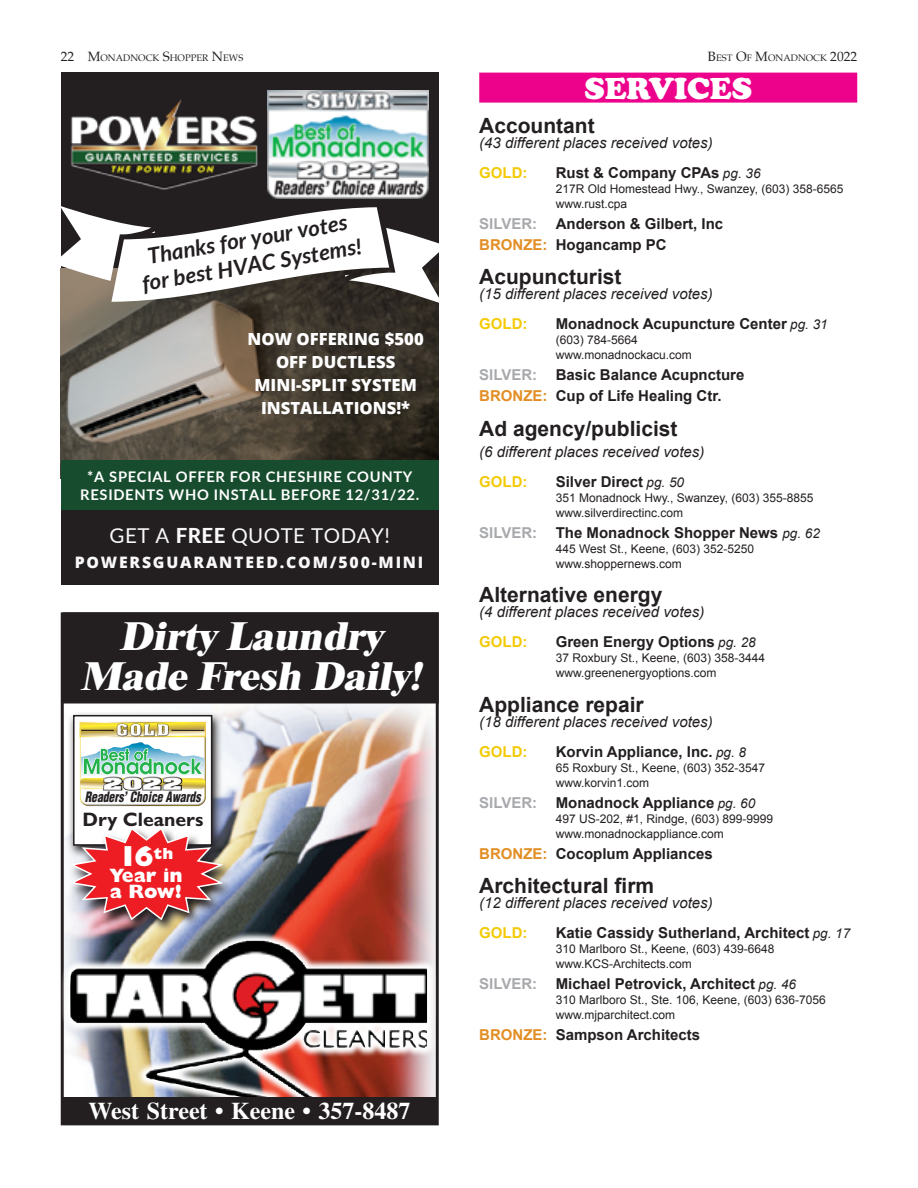
<style>
.page{position:relative;width:918px;height:1188px;background:#fff}
.page>*{position:absolute;margin:0;border:0;box-sizing:border-box;transform-origin:0 0}
.t1{font:italic 800 39px/39.8px "Times";color:#fff;text-align:center;scale:1.06 1}
.t2{font:30px "Cooper Black Std";color:#fff}
.t3{font:800 29.1px "Gill Sans";color:#fff}
.t4{font:700 24px "Times";color:#fff}
.t5{font:italic 700 22.2px/26.1px "Lato";color:#231f20;text-align:center}
.t6{font:700 21px "Arial";color:#231f20}
.t7{font:20.55px "Lato";letter-spacing:.025em;color:#faf9f9}
.t8{font:700 19.5px "Gill Sans";color:#231f20}
.t9{font:800 19.5px/16.2px "Gill Sans";color:#fff}
.t10{font:800 16.65px/23.1px "Open Sans";color:#fff;text-align:center}
.t11{font:800 15.75px "Open Sans";letter-spacing:.115em;color:#faf9f9}
.t12{font:700 15px/21px "Arial";color:#231f20}
.t13{font:italic 15px "Arial";color:#231f20}
.t14{font:700 15px "Arial";color:#f4ca05}
.t15{font:700 14.7px/18px "Lato";letter-spacing:.045em;color:#fff;text-align:center}
.t16{font:italic 900 condensed 14.1px "Helvetica";color:#231f20;scale:.83 1}
.t17{font:700 14.1px "Aachen";color:#fff;scale:2 1}
.t18{font:12px/15px "Arial";color:#231f20}
.t19{font:9.45px "Palatino";color:#231f20}
.s1{font-size:13.5px}
.s2{font-weight:400;font-style:italic;font-size:13.5px}
.s3{color:#a8a9ad}
.s4{color:#e28e25}
.s5{font-weight:800}
</style>
<div class="page">
<div style="left:479px;top:73px;width:378px;height:30px;background:#ed028c"></div>
<div style="left:61px;top:72px;width:378px;height:513px;background:#231f20"></div>
<img style="left:61px;top:304px;width:378px;height:157px">
<div style="left:61px;top:461px;width:378px;height:49px;background:#174d2e"></div>
<img style="left:71px;top:99px;width:187px;height:91px">
<img style="left:267px;top:90px;width:161px;height:108px">
<svg style="left:61px;top:206px;width:378px;height:98px"></svg>
<img style="left:65px;top:704px;width:369px;height:227px">
<div style="left:64px;top:613px;width:374px;height:90px;background:#231f20"></div>
<div style="left:63px;top:612px;width:376px;height:92px;border:2px solid #231f20"></div>
<svg style="left:67px;top:711px;width:155px;height:115px"></svg>
<div style="left:74px;top:716px;width:138px;height:129px;background:#fff"></div>
<div style="left:73px;top:715px;width:139px;height:131px;border:2px solid #231f20"></div>
<svg style="left:67px;top:827px;width:167px;height:104px;background:#a49b9a"></svg>
<img style="left:67px;top:826px;width:159px;height:95px">
<svg style="left:61px;top:931px;width:376px;height:177px"></svg>
<img style="left:69px;top:941px;width:246px;height:156px">
<div style="left:64px;top:1097px;width:372px;height:28px;background:#231f20"></div>
<div style="left:80px;top:724px;width:126px;height:82px;background:#231f20;opacity:.55"></div>
<svg style="left:80px;top:722px;width:125px;height:46px"></svg>
<svg style="left:80px;top:768px;width:126px;height:29px"></svg>
<div style="left:101px;top:775px;width:82px;height:16px;background:#fff;opacity:.75"></div>
<div style="left:101px;top:779px;width:83px;height:14px;background:#231f20;opacity:.75"></div>
<p class="t19" style="left:61px;top:50px;width:184px"><span class="s1">22 M</span>ONADNOCK <span class="s1">S</span>HOPPER <span class="s1">N</span>EWS</p>
<p class="t19" style="left:708px;top:50px;width:151px"><span class="s1">B</span>EST <span class="s1">O</span>F <span class="s1">M</span>ONADNOCK <span class="s1">2022</span></p>
<h2 class="t2" style="left:584px;top:70px;width:169px">SERVICES</h2>
<h3 class="t6" style="left:479px;top:111px;width:117px">Accountant</h3>
<p class="t13" style="left:479px;top:133px;width:235px">(43 different places received votes)</p>
<p class="t14" style="left:479px;top:162px;width:50px">GOLD:</p>
<p class="t12" style="left:556px;top:162px;width:206px">Rust &amp; Company CPAs <span class="s2">pg. 36</span></p>
<p class="t18" style="left:556px;top:181px;width:289px">217R Old Homestead Hwy., Swanzey, (603) 358-6565 www.rust.cpa</p>
<p class="t12" style="left:479px;top:213px;width:246px"><span class="s3">SILVER:</span> Anderson &amp; Gilbert, Inc<br><span class="s4">BRONZE:</span> Hogancamp PC</p>
<h3 class="t6" style="left:479px;top:263px;width:144px">Acupuncturist</h3>
<p class="t13" style="left:479px;top:284px;width:235px">(15 different places received votes)</p>
<p class="t14" style="left:479px;top:314px;width:50px">GOLD:</p>
<p class="t12" style="left:556px;top:314px;width:273px">Monadnock Acupuncture Center <span class="s2">pg. 31</span></p>
<p class="t18" style="left:556px;top:333px;width:138px">(603) 784-5664 www.monadnockacu.com</p>
<p class="t12" style="left:479px;top:365px;width:267px"><span class="s3">SILVER:</span> Basic Balance Acupncture<br><span class="s4">BRONZE:</span> Cup of Life Healing Ctr.</p>
<h3 class="t6" style="left:479px;top:414px;width:200px">Ad agency/publicist</h3>
<p class="t13" style="left:479px;top:442px;width:227px">(6 different places received votes)</p>
<p class="t14" style="left:479px;top:471px;width:50px">GOLD:</p>
<p class="t12" style="left:556px;top:471px;width:130px">Silver Direct <span class="s2">pg. 50</span></p>
<p class="t18" style="left:556px;top:490px;width:259px">351 Monadnock Hwy., Swanzey, (603) 355-8855 www.silverdirectinc.com</p>
<p class="t12" style="left:479px;top:522px;width:342px"><span class="s3">SILVER:</span> The Monadnock Shopper News <span class="s2">pg. 62</span></p>
<p class="t18" style="left:556px;top:541px;width:200px">445 West St., Keene, (603) 352-5250 www.shoppernews.com</p>
<h3 class="t6" style="left:479px;top:581px;width:185px">Alternative energy</h3>
<p class="t13" style="left:479px;top:602px;width:227px">(4 different places received votes)</p>
<p class="t14" style="left:479px;top:632px;width:50px">GOLD:</p>
<p class="t12" style="left:556px;top:632px;width:202px">Green Energy Options <span class="s2">pg. 28</span></p>
<p class="t18" style="left:556px;top:651px;width:211px">37 Roxbury St., Keene, (603) 358-3444 www.greenenergyoptions.com</p>
<h3 class="t6" style="left:479px;top:690px;width:166px">Appliance repair</h3>
<p class="t13" style="left:479px;top:712px;width:235px">(18 different places received votes)</p>
<p class="t14" style="left:479px;top:741px;width:50px">GOLD:</p>
<p class="t12" style="left:556px;top:741px;width:192px">Korvin Appliance, Inc. <span class="s2">pg. 8</span></p>
<p class="t18" style="left:556px;top:760px;width:211px">65 Roxbury St., Keene, (603) 352-3547 www.korvin1.com</p>
<p class="t12" style="left:479px;top:792px;width:277px"><span class="s3">SILVER:</span> Monadnock Appliance <span class="s2">pg. 60</span></p>
<p class="t18" style="left:556px;top:811px;width:219px">497 US-202, #1, Rindge, (603) 899-9999 www.monadnockappliance.com</p>
<p class="t12" style="left:479px;top:843px;width:235px"><span class="s4">BRONZE:</span> Cocoplum Appliances</p>
<h3 class="t6" style="left:479px;top:872px;width:177px">Architectural firm</h3>
<p class="t13" style="left:479px;top:893px;width:235px">(12 different places received votes)</p>
<p class="t14" style="left:479px;top:923px;width:50px">GOLD:</p>
<p class="t12" style="left:556px;top:923px;width:296px">Katie Cassidy Sutherland, Architect <span class="s2">pg. 17</span></p>
<p class="t18" style="left:556px;top:942px;width:220px">310 Marlboro St., Keene, (603) 439-6648 www.KCS-Architects.com</p>
<p class="t12" style="left:479px;top:974px;width:318px"><span class="s3">SILVER:</span> Michael Petrovick, Architect <span class="s2">pg. 46</span></p>
<p class="t18" style="left:556px;top:993px;width:272px">310 Marlboro St., Ste. 106, Keene, (603) 636-7056 www.mjparchitect.com</p>
<p class="t12" style="left:479px;top:1025px;width:222px"><span class="s4">BRONZE:</span> Sampson Architects</p>
<h3 class="t5" style="left:135px;top:245px;width:224px;rotate:-10deg">Thanks for your votes for best HVAC Systems!</h3>
<h3 class="t10" style="left:248px;top:326px;width:178px">NOW OFFERING $500<br>OFF DUCTLESS<br>MINI-SPLIT SYSTEM<br>INSTALLATIONS!*</h3>
<p class="t15" style="left:80px;top:467px;width:341px">*A SPECIAL OFFER FOR CHESHIRE COUNTY<br>RESIDENTS WHO INSTALL BEFORE 12/31/22.</p>
<h3 class="t7" style="left:110px;top:520px;width:282px">GET A <span class="s5">FREE</span> QUOTE TODAY!</h3>
<h3 class="t11" style="left:75px;top:551px;width:350px">POWERSGUARANTEED.COM/500-MINI</h3>
<h1 class="t1" style="left:81px;top:616px;width:330px">Dirty Laundry<br>Made Fresh Daily!</h1>
<p class="t17" style="left:103px;top:773px;width:41px">2022</p>
<p class="t16" style="left:85px;top:788px;width:141px">Readers’ Choice Awards</p>
<h3 class="t8" style="left:82px;top:808px;width:122px">Dry Cleaners</h3>
<h3 class="t3" style="left:118px;top:839px;width:57px">16<sup>th</sup></h3>
<h3 class="t9" style="left:109px;top:867px;width:75px">Year in a Row!</h3>
<h3 class="t4" style="left:89px;top:1096px;width:323px">West Street • Keene • 357-8487</h3>
</div>
